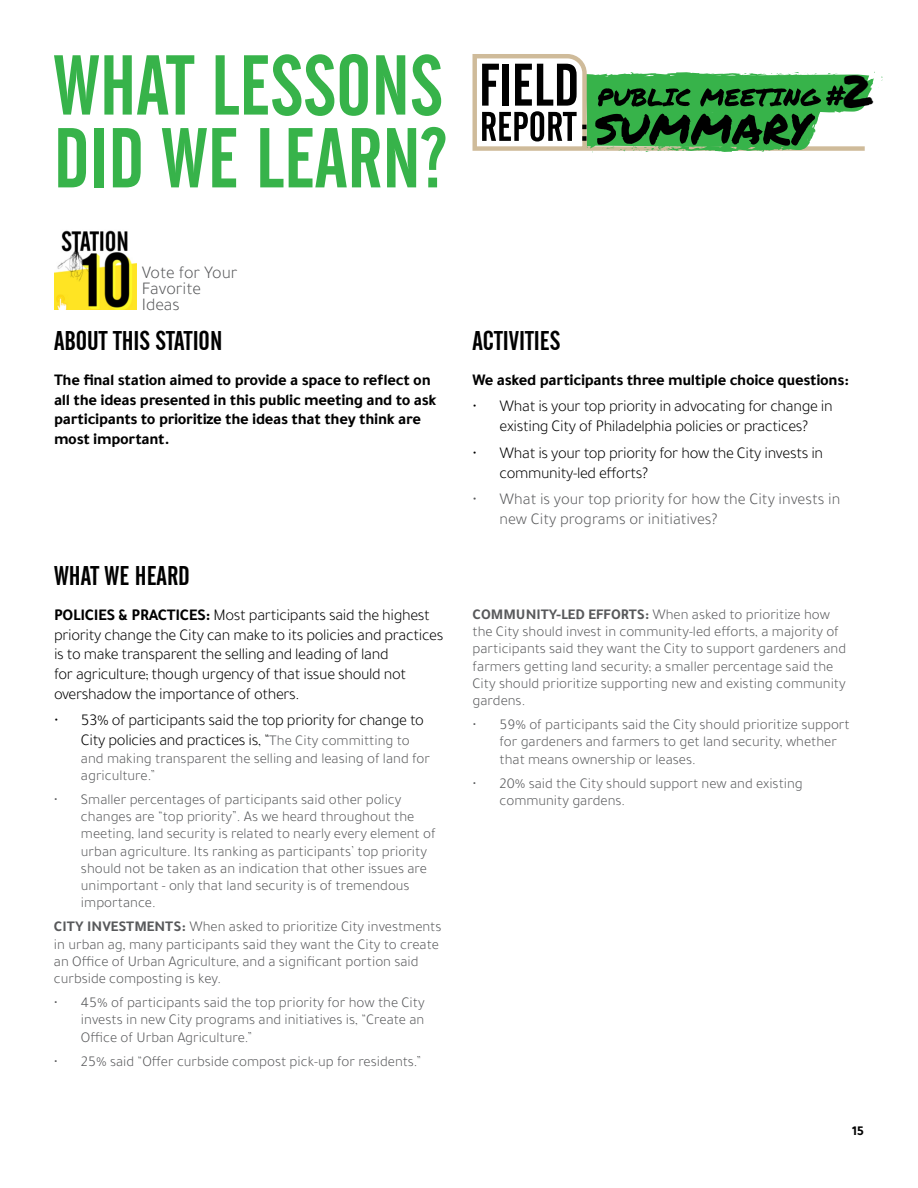
<style>
.page{position:relative;width:918px;height:1188px;background:#fff}
.page>*{position:absolute;margin:0;border:0;box-sizing:border-box;transform-origin:0 0}
.t1{font:45px "Permanent Marker";color:#000}
.t2{font:27px "Alternate Gothic No 2 BT";color:#000}
.t3{font:300 18px/15.8px "Tajawal";color:#58595b}
.t4{font:300 16.5px/19.8px "Tajawal";letter-spacing:-.02em;color:#000}
.t5{font:700 16.5px/19.8px "Tajawal";letter-spacing:-.02em;color:#000}
.t6{font:300 16.5px/19.8px "Tajawal";color:#58595b}
.t7{font:300 15px/17.2px "Tajawal";color:#58595b}
.t8{font:700 13.5px "Tajawal";color:#000}
.s1{font-weight:700}
.s2{font-size:15px;color:#58595b}
</style>
<div class="page">
<svg style="left:473px;top:54px;width:410px;height:99px"></svg>
<svg style="left:54px;top:55px;width:140px;height:60px"></svg>
<svg style="left:216px;top:54px;width:118px;height:62px"></svg>
<svg style="left:340px;top:54px;width:28px;height:62px"></svg>
<svg style="left:376px;top:55px;width:29px;height:60px"></svg>
<svg style="left:412px;top:54px;width:29px;height:62px"></svg>
<svg style="left:58px;top:128px;width:28px;height:59px"></svg>
<div style="left:94px;top:128px;width:10px;height:59px;background:#37b34a"></div>
<svg style="left:113px;top:128px;width:28px;height:59px"></svg>
<svg style="left:162px;top:128px;width:74px;height:59px"></svg>
<svg style="left:260px;top:128px;width:121px;height:59px"></svg>
<svg style="left:387px;top:127px;width:59px;height:60px"></svg>
<img style="left:54px;top:230px;width:83px;height:80px">
<p class="t3" style="left:142px;top:265px;width:97px">Vote for Your<br>Favorite<br>Ideas</p>
<h2 class="t2" style="left:54px;top:326px;width:170px">ABOUT THIS STATION</h2>
<h2 class="t2" style="left:472px;top:326px;width:89px">ACTIVITIES</h2>
<h1 class="t1" style="left:841px;top:58px;width:31px">2</h1>
<p class="t5" style="left:54px;top:370px;width:384px">The final station aimed to provide a space to reflect on all the ideas presented in this public meeting and to ask participants to prioritize the ideas that they think are most important.</p>
<p class="t5" style="left:473px;top:370px;width:378px">We asked participants three multiple choice questions:</p>
<p class="t4" style="left:473px;top:397px;width:362px;text-align:center">• What is your top priority in advocating for change in existing City of Philadelphia policies or practices?</p>
<p class="t4" style="left:500px;top:443px;width:325px;text-indent:-27px">• What is your top priority for how the City invests in community-led efforts?</p>
<p class="t6" style="left:500px;top:489px;width:342px;text-indent:-27px">• What is your top priority for how the City invests in new City programs or initiatives?</p>
<h2 class="t2" style="left:54px;top:560px;width:137px">WHAT WE HEARD</h2>
<p class="t4" style="left:54px;top:605px;width:391px"><span class="s1">POLICIES &amp; PRACTICES:</span> Most participants said the highest priority change the City can make to its policies and practices is to make transparent the selling and leading of land<br>for agriculture; though urgency of that issue should not overshadow the importance of others.</p>
<p class="t4" style="left:81px;top:711px;width:344px;text-indent:-27px">• 53% of participants said the top priority for change to<br>City policies and practices is, “<span class="s2">The City committing to</span></p>
<p class="t7" style="left:81px;top:749px;width:351px">and making transparent the selling and leasing of land for agriculture.”</p>
<p class="t7" style="left:81px;top:791px;width:356px;text-indent:-27px">• Smaller percentages of participants said other policy changes are “top priority”. As we heard throughout the meeting, land security is related to nearly every element of urban agriculture. Its ranking as participants’ top priority should not be taken as an indication that other issues are unimportant - only that land security is of tremendous importance.</p>
<p class="t7" style="left:54px;top:918px;width:389px"><span class="s1">CITY INVESTMENTS:</span> When asked to prioritize City investments in urban ag, many participants said they want the City to create an Office of Urban Agriculture, and a significant portion said curbside composting is key.</p>
<p class="t7" style="left:81px;top:994px;width:345px;text-align:justify;text-indent:-27px">• 45% of participants said the top priority for how the City invests in new City programs and initiatives is, “Create an Office of Urban Agriculture.”</p>
<p class="t7" style="left:54px;top:1052px;width:369px">• 25% said “Offer curbside compost pick-up for residents.”</p>
<p class="t7" style="left:472px;top:606px;width:375px"><span class="s1">COMMUNITY-LED EFFORTS:</span> When asked to prioritize how the City should invest in community-led efforts, a majority of participants said they want the City to support gardeners and farmers getting land security; a smaller percentage said the City should prioritize supporting new and existing community gardens.</p>
<p class="t7" style="left:499px;top:716px;width:352px;text-indent:-27px">• 59% of participants said the City should prioritize support for gardeners and farmers to get land security, whether that means ownership or leases.</p>
<p class="t7" style="left:499px;top:774px;width:305px;text-indent:-27px">• 20% said the City should support new and existing community gardens.</p>
<p class="t8" style="left:852px;top:1120px;width:13px">15</p>
</div>
